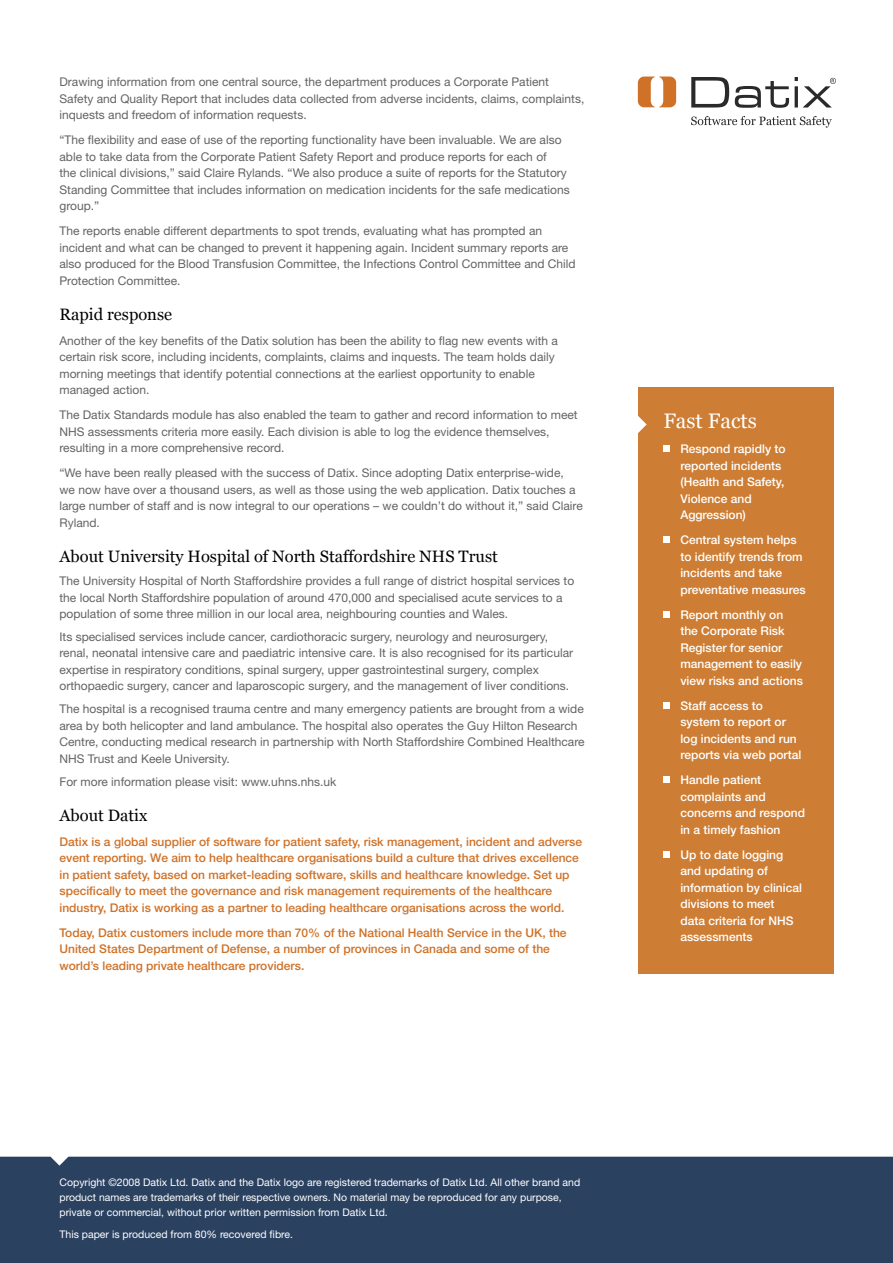
<style>
.page{position:relative;width:893px;height:1263px;background:#fff}
.page>*{position:absolute;margin:0;border:0;box-sizing:border-box;transform-origin:0 0}
.t1{font:21px "Georgia";color:#fff}
.Page_Titles{font:16.5px "Georgia";color:#000}
.Paragraph_Main{font:12px/16.5px "Helvetica Neue";color:#636363}
.t2{font:500 12px/16.5px "Helvetica Neue";color:#cf7127}
.t3{font:500 12px/16.5px "Helvetica Neue";color:#fff}
.t4{font:10.5px/15px "Helvetica Neue";color:#fff}
</style>
<div class="page">
<div style="left:0;top:1157px;width:893px;height:106px;background:#2a4160"></div>
<svg style="left:691px;top:77px;width:38px;height:31px"></svg>
<svg style="left:735px;top:81px;width:54px;height:27px"></svg>
<svg style="left:795px;top:77px;width:41px;height:31px"></svg>
<svg style="left:638px;top:77px;width:38px;height:30px"></svg>
<svg style="left:691px;top:116px;width:141px;height:12px"></svg>
<div style="left:638px;top:387px;width:195px;height:587px;background:#cd7d34"></div>
<div style="left:663px;top:445px;width:7px;height:7px;background:#fff"></div>
<div style="left:663px;top:536px;width:7px;height:7px;background:#fff"></div>
<div style="left:663px;top:611px;width:7px;height:6px;background:#fff"></div>
<div style="left:663px;top:702px;width:7px;height:6px;background:#fff"></div>
<div style="left:663px;top:776px;width:7px;height:7px;background:#fff"></div>
<div style="left:663px;top:851px;width:7px;height:6px;background:#fff"></div>
<svg style="left:638px;top:416px;width:9px;height:17px"></svg>
<p class="Paragraph_Main" style="left:60px;top:73px;width:526px">Drawing information from one central source, the department produces a Corporate Patient<br>Safety and Quality Report that includes data collected from adverse incidents, claims, complaints, inquests and freedom of information requests.</p>
<p class="Paragraph_Main" style="left:60px;top:131px;width:512px">“The flexibility and ease of use of the reporting functionality have been invaluable. We are also able to take data from the Corporate Patient Safety Report and produce reports for each of<br>the clinical divisions,” said Claire Rylands. “We also produce a suite of reports for the Statutory Standing Committee that includes information on medication incidents for the safe medications group.”</p>
<p class="Paragraph_Main" style="left:60px;top:222px;width:518px">The reports enable different departments to spot trends, evaluating what has prompted an incident and what can be changed to prevent it happening again. Incident summary reports are also produced for the Blood Transfusion Committee, the Infections Control Committee and Child Protection Committee.</p>
<p class="Page_Titles" style="left:60px;top:304px;width:114px">Rapid response</p>
<p class="Paragraph_Main" style="left:60px;top:332px;width:500px">Another of the key benefits of the Datix solution has been the ability to flag new events with a certain risk score, including incidents, complaints, claims and inquests. The team holds daily morning meetings that identify potential connections at the earliest opportunity to enable managed action.</p>
<p class="Paragraph_Main" style="left:60px;top:407px;width:520px">The Datix Standards module has also enabled the team to gather and record information to meet<br>NHS assessments criteria more easily. Each division is able to log the evidence themselves, resulting in a more comprehensive record.</p>
<p class="Paragraph_Main" style="left:60px;top:465px;width:525px">“We have been really pleased with the success of Datix. Since adopting Datix enterprise-wide,<br>we now have over a thousand users, as well as those using the web application. Datix touches a large number of staff and is now integral to our operations – we couldn’t do without it,” said Claire Ryland.</p>
<p class="Page_Titles" style="left:60px;top:546px;width:440px">About University Hospital of North Staffordshire NHS Trust</p>
<p class="Paragraph_Main" style="left:60px;top:572px;width:516px">The University Hospital of North Staffordshire provides a full range of district hospital services to the local North Staffordshire population of around 470,000 and specialised acute services to a population of some three million in our local area, neighbouring counties and Wales.</p>
<p class="Paragraph_Main" style="left:60px;top:628px;width:515px">Its specialised services include cancer, cardiothoracic surgery, neurology and neurosurgery, renal, neonatal intensive care and paediatric intensive care. It is also recognised for its particular expertise in respiratory conditions, spinal surgery, upper gastrointestinal surgery, complex orthopaedic surgery, cancer and laparoscopic surgery, and the management of liver conditions.</p>
<p class="Paragraph_Main" style="left:60px;top:700px;width:526px">The hospital is a recognised trauma centre and many emergency patients are brought from a wide area by both helicopter and land ambulance. The hospital also operates the Guy Hilton Research Centre, conducting medical research in partnership with North Staffordshire Combined Healthcare NHS Trust and Keele University.</p>
<p class="Paragraph_Main" style="left:60px;top:773px;width:278px">For more information please visit: www.uhns.nhs.uk</p>
<p class="Page_Titles" style="left:60px;top:805px;width:89px">About Datix</p>
<p class="t2" style="left:60px;top:833px;width:524px">Datix is a global supplier of software for patient safety, risk management, incident and adverse event reporting. We aim to help healthcare organisations build a culture that drives excellence in patient safety, based on market-leading software, skills and healthcare knowledge. Set up specifically to meet the governance and risk management requirements of the healthcare industry, Datix is working as a partner to leading healthcare organisations across the world.</p>
<p class="t2" style="left:60px;top:924px;width:509px">Today, Datix customers include more than 70% of the National Health Service in the UK, the<br>United States Department of Defense, a number of provinces in Canada and some of the world’s leading private healthcare providers.</p>
<p class="t1" style="left:663px;top:408px;width:95px">Fast Facts</p>
<p class="t3" style="left:680px;top:441px;width:107px">Respond rapidly to reported incidents (Health and Safety,<br>Violence and<br>Aggression)</p>
<p class="t3" style="left:680px;top:532px;width:127px">Central system helps to identify trends from incidents and take preventative measures</p>
<p class="t3" style="left:680px;top:606px;width:124px">Report monthly on the Corporate Risk<br>Register for senior management to easily view risks and actions</p>
<p class="t3" style="left:680px;top:697px;width:122px">Staff access to system to report or log incidents and run reports via web portal</p>
<p class="t3" style="left:680px;top:772px;width:126px">Handle patient complaints and concerns and respond in a timely fashion</p>
<p class="t3" style="left:680px;top:846px;width:123px">Up to date logging and updating of information by clinical divisions to meet data criteria for NHS assessments</p>
<p class="t4" style="left:60px;top:1175px;width:522px">Copyright ©2008 Datix Ltd. Datix and the Datix logo are registered trademarks of Datix Ltd. All other brand and product names are trademarks of their respective owners. No material may be reproduced for any purpose, private or commercial, without prior written permission from Datix Ltd.</p>
<p class="t4" style="left:60px;top:1227px;width:235px">This paper is produced from 80% recovered fibre.</p>
</div>
